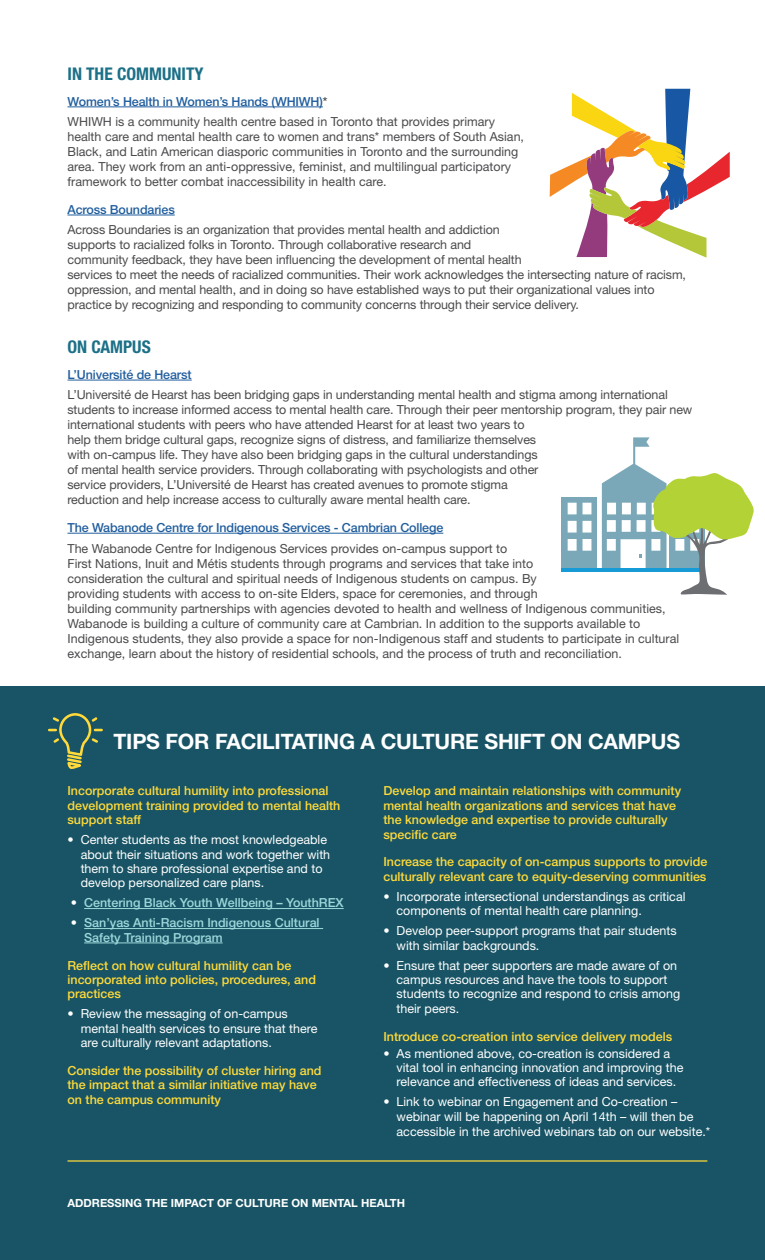
<style>
.page{position:relative;width:765px;height:1260px;background:#fff}
.page>*{position:absolute;margin:0;border:0;box-sizing:border-box;transform-origin:0 0}
.t1{font:700 21.25px "Helvetica Neue LT Std";letter-spacing:-.01em;color:#fff}
.t2{font:700 condensed 17.5px "Helvetica Neue LT Std";color:#1c7087}
.t3{font:12.5px/15px "Helvetica Neue LT Std";letter-spacing:-.01em;color:#4a4a4d}
.t4{font:12.5px/14.4px "Helvetica Neue LT Std";color:#fff}
.t5{font:500 12.5px/14.4px "Helvetica Neue LT Std";color:#ffda3a}
.t6{font:500 12.5px/14.4px "Helvetica Neue LT Std";color:#9dd8db}
.t7{font:500 12.5px "Helvetica Neue LT Std";letter-spacing:-.01em;color:#215e9e}
.t8{font:700 11.25px "Helvetica Neue LT Std";color:#fff}
.s1{font-weight:500;color:#215e9e}
.s2{font-weight:500}
.s3{font-weight:400;color:#fff}
.s4{color:#fff}
</style>
<div class="page">
<hr style="left:68px;top:107px;width:255px;height:1px;background:#215e9e">
<hr style="left:68px;top:215px;width:107px;height:1px;background:#215e9e">
<div style="left:0;top:686px;width:765px;height:574px;background:#185465"></div>
<hr style="left:68px;top:380px;width:124px;height:1px;background:#215e9e">
<hr style="left:68px;top:533px;width:375px;height:1px;background:#215e9e">
<svg style="left:550px;top:89px;width:180px;height:169px"></svg>
<div style="left:562px;top:497px;width:35px;height:72px;background:#7aa8b8"></div>
<hr style="left:562px;top:568px;width:143px;height:4px;background:#179bd7">
<svg style="left:568px;top:437px;width:186px;height:158px"></svg>
<hr style="left:84px;top:908px;width:260px;height:1px;background:#9dd8db">
<hr style="left:84px;top:928px;width:239px;height:1px;background:#9dd8db">
<hr style="left:84px;top:943px;width:139px;height:1px;background:#9dd8db">
<svg style="left:48px;top:713px;width:55px;height:56px"></svg>
<hr style="left:68px;top:1160px;width:639px;height:2px;background:#ffda3a">
<h2 class="t2" style="left:68px;top:63px;width:138px">IN THE COMMUNITY</h2>
<p class="t3" style="left:68px;top:91px;width:429px;line-height:20.6px"><span class="s1">Women’s Health in Women’s Hands (WHIWH)</span><span class="s2">*<br></span>WHIWH is a community health centre based in Toronto that provides primary</p>
<p class="t3" style="left:68px;top:129px;width:458px">health care and mental health care to women and trans* members of South Asian, Black, and Latin American diasporic communities in Toronto and the surrounding area. They work from an anti-oppressive, feminist, and multilingual participatory framework to better combat inaccessibility in health care.</p>
<p class="t7" style="left:68px;top:202px;width:109px">Across Boundaries</p>
<p class="t3" style="left:68px;top:222px;width:620px">Across Boundaries is an organization that provides mental health and addiction<br>supports to racialized folks in Toronto. Through collaborative research and<br>community feedback, they have been influencing the development of mental health<br>services to meet the needs of racialized communities. Their work acknowledges the intersecting nature of racism, oppression, and mental health, and in doing so have established ways to put their organizational values into practice by recognizing and responding to community concerns through their service delivery.</p>
<h2 class="t2" style="left:68px;top:336px;width:85px">ON CAMPUS</h2>
<p class="t7" style="left:68px;top:367px;width:126px">L’Université de Hearst</p>
<p class="t3" style="left:68px;top:387px;width:626px">L’Université de Hearst has been bridging gaps in understanding mental health and stigma among international students to increase informed access to mental health care. Through their peer mentorship program, they pair new international students with peers who have attended Hearst for at least two years to<br>help them bridge cultural gaps, recognize signs of distress, and familiarize themselves<br>with on-campus life. They have also been bridging gaps in the cultural understandings<br>of mental health service providers. Through collaborating with psychologists and other<br>service providers, L’Université de Hearst has created avenues to promote stigma<br>reduction and help increase access to culturally aware mental health care.</p>
<p class="t7" style="left:68px;top:520px;width:377px">The Wabanode Centre for Indigenous Services - Cambrian College</p>
<p class="t3" style="left:68px;top:540px;width:613px">The Wabanode Centre for Indigenous Services provides on-campus support to<br>First Nations, Inuit and Métis students through programs and services that take into<br>consideration the cultural and spiritual needs of Indigenous students on campus. By<br>providing students with access to on-site Elders, space for ceremonies, and through<br>building community partnerships with agencies devoted to health and wellness of Indigenous communities, Wabanode is building a culture of community care at Cambrian. In addition to the supports available to Indigenous students, they also provide a space for non-Indigenous staff and students to participate in cultural exchange, learn about the history of residential schools, and the process of truth and reconciliation.</p>
<h1 class="t1" style="left:114px;top:728px;width:568px">TIPS FOR FACILITATING A CULTURE SHIFT ON CAMPUS</h1>
<p class="t5" style="left:68px;top:784px;width:274px">Incorporate cultural humility into professional development training provided to mental health support staff</p>
<p class="t4" style="left:81px;top:832px;width:251px;text-indent:-13px">• Center students as the most knowledgeable about their situations and work together with them to share professional expertise and to develop personalized care plans.</p>
<p class="t6" style="left:71px;top:896px;width:274px"><span class="s3">•</span> Centering Black Youth Wellbeing – YouthREX</p>
<p class="t6" style="left:84px;top:916px;width:237px;text-indent:-13px"><span class="s4">•</span> San’yas Anti-Racism Indigenous Cultural<br>Safety Training Program</p>
<p class="t5" style="left:68px;top:958px;width:250px">Reflect on how cultural humility can be incorporated into policies, procedures, and practices</p>
<p class="t4" style="left:81px;top:1006px;width:238px;text-indent:-13px">• Review the messaging of on-campus mental health services to ensure that there are culturally relevant adaptations.</p>
<p class="t5" style="left:68px;top:1063px;width:256px">Consider the possibility of cluster hiring and the impact that a similar initiative may have on the campus community</p>
<p class="t5" style="left:383px;top:784px;width:299px">Develop and maintain relationships with community mental health organizations and services that have the knowledge and expertise to provide culturally specific care</p>
<p class="t5" style="left:383px;top:855px;width:325px">Increase the capacity of on-campus supports to provide culturally relevant care to equity-deserving communities</p>
<p class="t4" style="left:397px;top:889px;width:290px;text-indent:-13px">• Incorporate intersectional understandings as critical components of mental health care planning.</p>
<p class="t4" style="left:397px;top:923px;width:282px;text-indent:-13px">• Develop peer-support programs that pair students with similar backgrounds.</p>
<p class="t4" style="left:397px;top:958px;width:285px;text-indent:-13px">• Ensure that peer supporters are made aware of on campus resources and have the tools to support students to recognize and respond to crisis among their peers.</p>
<p class="t5" style="left:383px;top:1029px;width:290px">Introduce co-creation into service delivery models</p>
<p class="t4" style="left:397px;top:1046px;width:288px;text-indent:-13px">• As mentioned above, co-creation is considered a vital tool in enhancing innovation and improving the relevance and effectiveness of ideas and services.</p>
<p class="t4" style="left:397px;top:1094px;width:315px;line-height:14.8px;text-indent:-13px">• Link to webinar on Engagement and Co-creation – webinar will be happening on April 14th – will then be accessible in the archived webinars tab on our website.*</p>
<p class="t8" style="left:68px;top:1196px;width:339px">ADDRESSING THE IMPACT OF CULTURE ON MENTAL HEALTH</p>
</div>
